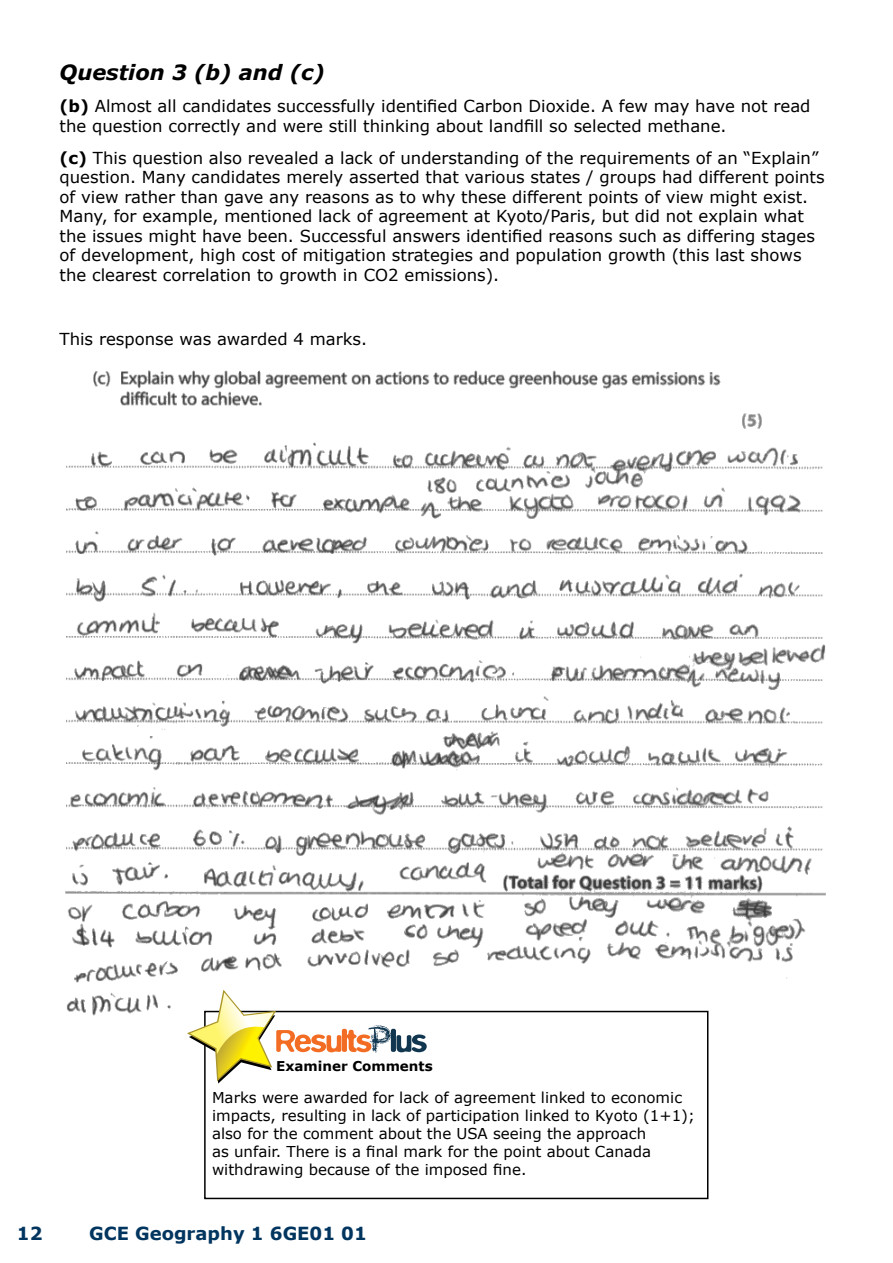
<style>
.page{position:relative;width:893px;height:1263px;background:#fff}
.page>*{position:absolute;margin:0;border:0;box-sizing:border-box;transform-origin:0 0}
.t1{font:italic 700 21px "Verdana";color:#000}
.t2{font:700 18px "Verdana";color:#00355f}
.t3{font:16.5px/19.5px "Verdana";color:#000}
.t4{font:15px/18px "Verdana";color:#000}
.t5{font:700 13.5px "Verdana";color:#000}
.s1{font-weight:700}
</style>
<div class="page">
<img style="left:65px;top:370px;width:761px;height:655px">
<div style="left:205px;top:1011px;width:503px;height:187px;background:#fff"></div>
<div style="left:204px;top:1011px;width:504px;height:188px;border:2px solid #000"></div>
<svg style="left:185px;top:989px;width:242px;height:94px"></svg>
<p class="t1" style="left:60px;top:57px;width:267px">Question 3 (b) and (c)</p>
<p class="t3" style="left:60px;top:96px;width:752px"><span class="s1">(b)</span> Almost all candidates successfully identified Carbon Dioxide. A few may have not read the question correctly and were still thinking about landfill so selected methane.</p>
<p class="t3" style="left:60px;top:148px;width:767px"><span class="s1">(c)</span> This question also revealed a lack of understanding of the requirements of an “Explain” question. Many candidates merely asserted that various states / groups had different points of view rather than gave any reasons as to why these different points of view might exist.<br>Many, for example, mentioned lack of agreement at Kyoto/Paris, but did not explain what the issues might have been. Successful answers identified reasons such as differing stages of development, high cost of mitigation strategies and population growth (this last shows the clearest correlation to growth in CO2 emissions).</p>
<p class="t3" style="left:60px;top:329px;width:309px">This response was awarded 4 marks.</p>
<p class="t5" style="left:276px;top:1057px;width:158px">Examiner Comments</p>
<p class="t4" style="left:212px;top:1089px;width:484px">Marks were awarded for lack of agreement linked to economic impacts, resulting in lack of participation linked to Kyoto (1+1); also for the comment about the USA seeing the approach<br>as unfair. There is a final mark for the point about Canada withdrawing because of the imposed fine.</p>
<p class="t2" style="left:17px;top:1221px;width:27px">12</p>
<p class="t2" style="left:89px;top:1221px;width:279px">GCE Geography 1 6GE01 01</p>
</div>
